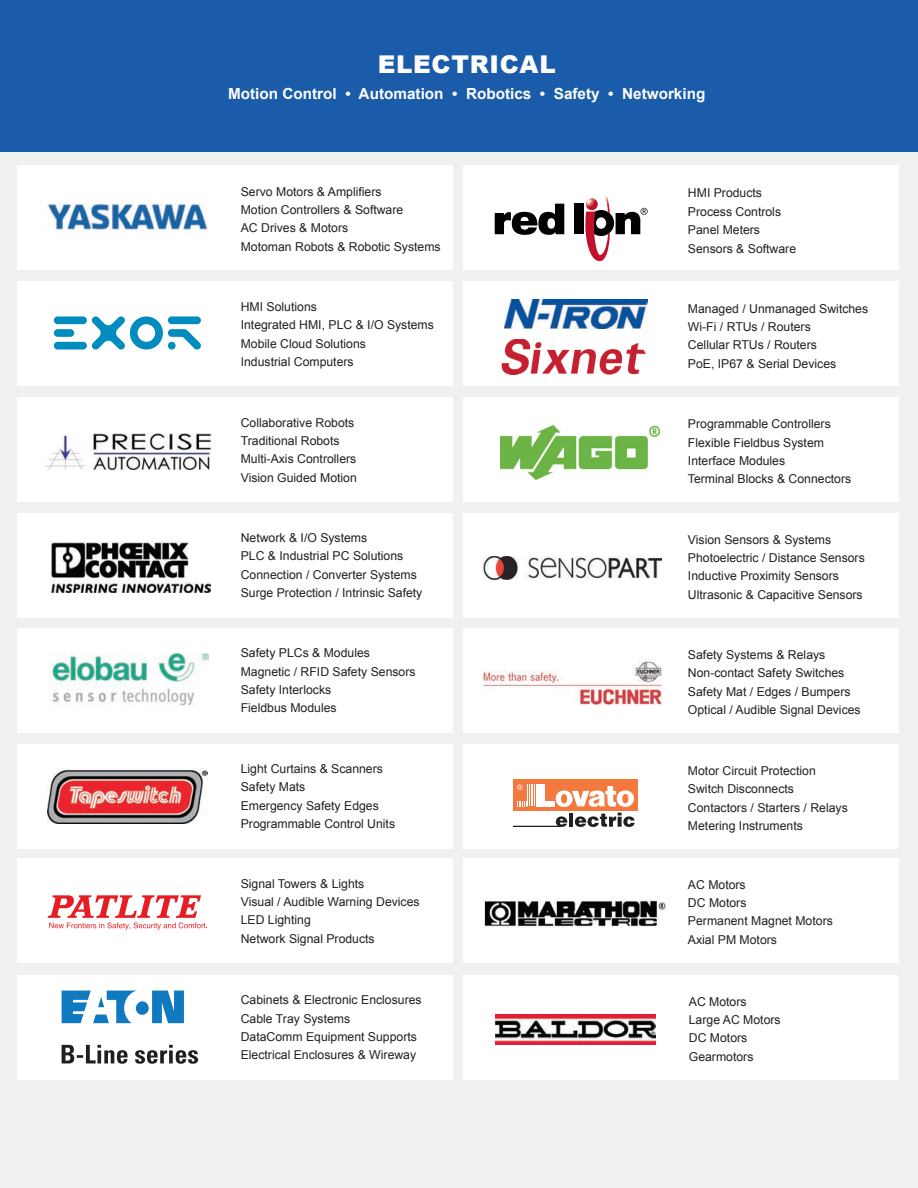
<style>
.page{position:relative;width:918px;height:1188px;background:#eff0f0}
.page>*{position:absolute;margin:0;border:0;box-sizing:border-box;transform-origin:0 0}
.t1{font:900 24.45px "Arial";letter-spacing:.03em;color:#fff}
.t2{font:700 15.3px "Arial";color:#fff}
.t3{font:12.3px/18.3px "Arial";color:#231f20}
</style>
<div class="page">
<div style="left:18px;top:166px;width:435px;height:104px;background:#fff"></div>
<div style="left:464px;top:166px;width:435px;height:104px;background:#fff"></div>
<div style="left:18px;top:282px;width:435px;height:104px;background:#fff"></div>
<div style="left:464px;top:282px;width:435px;height:104px;background:#fff"></div>
<div style="left:18px;top:397px;width:435px;height:105px;background:#fff"></div>
<div style="left:464px;top:397px;width:435px;height:105px;background:#fff"></div>
<div style="left:18px;top:513px;width:435px;height:104px;background:#fff"></div>
<div style="left:464px;top:513px;width:435px;height:104px;background:#fff"></div>
<div style="left:18px;top:628px;width:435px;height:105px;background:#fff"></div>
<div style="left:464px;top:628px;width:435px;height:105px;background:#fff"></div>
<div style="left:18px;top:744px;width:435px;height:105px;background:#fff"></div>
<div style="left:464px;top:744px;width:435px;height:105px;background:#fff"></div>
<div style="left:18px;top:859px;width:435px;height:104px;background:#fff"></div>
<div style="left:464px;top:859px;width:435px;height:104px;background:#fff"></div>
<div style="left:18px;top:975px;width:435px;height:105px;background:#fff"></div>
<div style="left:464px;top:975px;width:435px;height:105px;background:#fff"></div>
<img style="left:48px;top:203px;width:159px;height:27px">
<div style="left:54px;top:316px;width:33px;height:8px;background:#008cbe;border-radius:4px"></div>
<div style="left:54px;top:329px;width:20px;height:8px;background:#008cbe;border-radius:4px"></div>
<div style="left:54px;top:342px;width:33px;height:8px;background:#008cbe;border-radius:4px"></div>
<svg style="left:92px;top:316px;width:109px;height:34px"></svg>
<div style="left:168px;top:342px;width:8px;height:8px;background:#008cbe;border-radius:50%"></div>
<img style="left:45px;top:434px;width:167px;height:36px">
<img style="left:51px;top:542px;width:159px;height:51px">
<img style="left:51px;top:653px;width:158px;height:53px">
<img style="left:48px;top:769px;width:159px;height:55px">
<svg style="left:48px;top:895px;width:159px;height:35px"></svg>
<svg style="left:62px;top:1045px;width:136px;height:19px"></svg>
<svg style="left:62px;top:991px;width:122px;height:32px"></svg>
<img style="left:496px;top:1015px;width:159px;height:30px">
<svg style="left:495px;top:204px;width:69px;height:31px"></svg>
<div style="left:574px;top:204px;width:9px;height:30px;background:#000"></div>
<svg style="left:585px;top:198px;width:63px;height:63px"></svg>
<img style="left:504px;top:300px;width:144px;height:28px">
<img style="left:502px;top:339px;width:143px;height:35px">
<img style="left:501px;top:425px;width:159px;height:54px">
<img style="left:484px;top:556px;width:178px;height:24px">
<img style="left:483px;top:660px;width:180px;height:46px">
<div style="left:513px;top:780px;width:125px;height:31px;background:#f4793e"></div>
<div style="left:536px;top:785px;width:8px;height:21px;background:#fff"></div>
<div style="left:536px;top:801px;width:19px;height:5px;background:#fff"></div>
<svg style="left:517px;top:784px;width:18px;height:22px"></svg>
<svg style="left:555px;top:786px;width:79px;height:21px"></svg>
<svg style="left:556px;top:816px;width:11px;height:10px"></svg>
<hr style="left:569px;top:813px;width:4px;height:13px;background:#231f20">
<svg style="left:575px;top:813px;width:60px;height:13px"></svg>
<hr style="left:513px;top:826px;width:48px;height:1px;background:#231f20">
<img style="left:484px;top:900px;width:182px;height:28px">
<div style="left:0;top:0;width:918px;height:151px;background:#1a5baa"></div>
<h1 class="t1" style="left:378px;top:50px;width:179px">ELECTRICAL</h1>
<p class="t2" style="left:228px;top:83px;width:479px">Motion Control • Automation • Robotics • Safety • Networking</p>
<p class="t3" style="left:241px;top:182px;width:201px">Servo Motors &amp; Amplifiers<br>Motion Controllers &amp; Software<br>AC Drives &amp; Motors<br>Motoman Robots &amp; Robotic Systems</p>
<p class="t3" style="left:241px;top:297px;width:195px">HMI Solutions<br>Integrated HMI, PLC &amp; I/O Systems<br>Mobile Cloud Solutions<br>Industrial Computers</p>
<p class="t3" style="left:241px;top:413px;width:118px">Collaborative Robots<br>Traditional Robots<br>Multi-Axis Controllers<br>Vision Guided Motion</p>
<p class="t3" style="left:241px;top:529px;width:183px">Network &amp; I/O Systems<br>PLC &amp; Industrial PC Solutions<br>Connection / Converter Systems<br>Surge Protection / Intrinsic Safety</p>
<p class="t3" style="left:241px;top:644px;width:176px">Safety PLCs &amp; Modules<br>Magnetic / RFID Safety Sensors<br>Safety Interlocks<br>Fieldbus Modules</p>
<p class="t3" style="left:241px;top:760px;width:156px">Light Curtains &amp; Scanners<br>Safety Mats<br>Emergency Safety Edges<br>Programmable Control Units</p>
<p class="t3" style="left:241px;top:874px;width:180px">Signal Towers &amp; Lights<br>Visual / Audible Warning Devices<br>LED Lighting<br>Network Signal Products</p>
<p class="t3" style="left:688px;top:184px;width:110px">HMI Products<br>Process Controls<br>Panel Meters<br>Sensors &amp; Software</p>
<p class="t3" style="left:688px;top:299px;width:182px">Managed / Unmanaged Switches<br>Wi-Fi / RTUs / Routers<br>Cellular RTUs / Routers<br>PoE, IP67 &amp; Serial Devices</p>
<p class="t3" style="left:688px;top:415px;width:165px">Programmable Controllers<br>Flexible Fieldbus System<br>Interface Modules<br>Terminal Blocks &amp; Connectors</p>
<p class="t3" style="left:688px;top:530px;width:178px">Vision Sensors &amp; Systems<br>Photoelectric / Distance Sensors<br>Inductive Proximity Sensors<br>Ultrasonic &amp; Capacitive Sensors</p>
<p class="t3" style="left:688px;top:646px;width:174px">Safety Systems &amp; Relays<br>Non-contact Safety Switches<br>Safety Mat / Edges / Bumpers<br>Optical / Audible Signal Devices</p>
<p class="t3" style="left:688px;top:761px;width:161px">Motor Circuit Protection<br>Switch Disconnects<br>Contactors / Starters / Relays<br>Metering Instruments</p>
<p class="t3" style="left:688px;top:875px;width:146px">AC Motors<br>DC Motors<br>Permanent Magnet Motors<br>Axial PM Motors</p>
<p class="t3" style="left:241px;top:991px;width:182px">Cabinets &amp; Electronic Enclosures<br>Cable Tray Systems<br>DataComm Equipment Supports<br>Electrical Enclosures &amp; Wireway</p>
<p class="t3" style="left:689px;top:992px;width:93px">AC Motors<br>Large AC Motors<br>DC Motors<br>Gearmotors</p>
</div>
